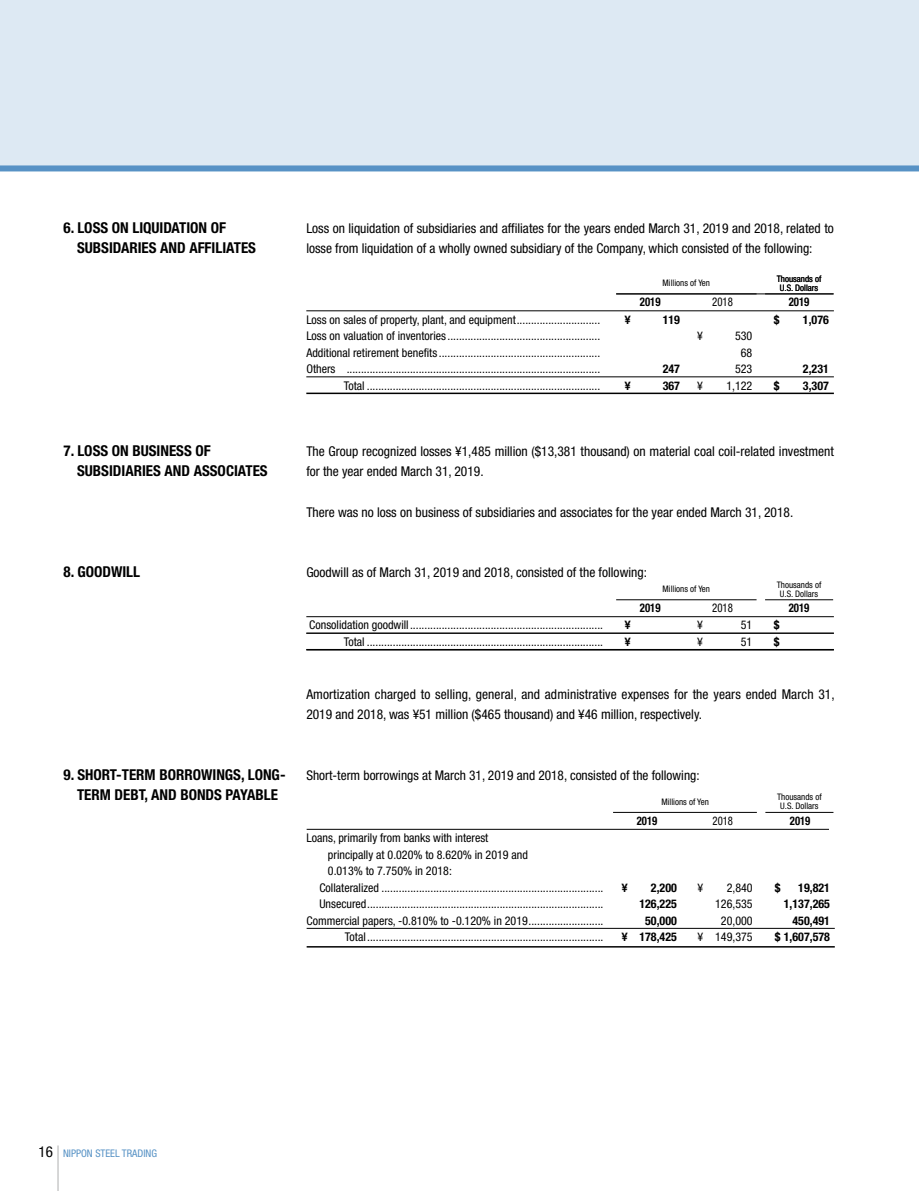
<style>
.page{position:relative;width:919px;height:1191px;background:#fff}
.page>*{position:absolute;margin:0;border:0;box-sizing:border-box;transform-origin:0 0}
.本文見出し{font:700 condensed 15px/20.2px "Helvetica Neue";color:#000}
.本文{font:condensed 13.5px/20.2px "Helvetica Neue";color:#000}
.本文-2{font:condensed 13.35px "Helvetica Neue";color:#000}
.ノーマル{font:condensed 12px "Helvetica Neue";color:#000}
.表_小数点揃え8_11_幅16mm{font:700 condensed 12px "Helvetica Neue";color:#000}
.表_小数点揃え8_11_幅16mm-2{font:condensed 12px/16.5px "Helvetica Neue";color:#000;text-align:right}
.ノーマル-2{font:700 condensed 12px "Helvetica Neue";color:#000;scale:.9 1}
.ノーマル-3{font:condensed 12px "Helvetica Neue";color:#000;scale:.9 1}
.ノーマル-4{font:700 condensed 11.85px "Helvetica Neue";color:#000;scale:.9 1}
.ノーマル-5{font:condensed 11.85px "Helvetica Neue";color:#000;scale:.9 1}
.t1{font:condensed 10.5px "Helvetica Neue";color:#5792c5}
.ノーマル-6{font:condensed 9px "Helvetica Neue";color:#000}
.s1{font-size:15px;color:#000}
</style>
<div class="page">
<hr style="left:57px;top:1145px;width:2px;height:46px;background:#c9caca">
<div style="left:0;top:0;width:918px;height:168px;background:#dde9f3"></div>
<div style="left:0;top:165px;width:918px;height:6px;background:#5792c5"></div>
<hr style="left:616px;top:599px;width:140px;height:1px;background:#000">
<hr style="left:765px;top:599px;width:68px;height:1px;background:#000">
<hr style="left:306px;top:616px;width:527px;height:1px;background:#000">
<hr style="left:306px;top:633px;width:527px;height:1px;background:#000">
<hr style="left:306px;top:649px;width:527px;height:1px;background:#000">
<hr style="left:613px;top:812px;width:143px;height:1px;background:#000">
<hr style="left:765px;top:812px;width:68px;height:1px;background:#000">
<hr style="left:306px;top:829px;width:522px;height:1px;background:#000">
<hr style="left:306px;top:946px;width:528px;height:1px;background:#000">
<hr style="left:306px;top:928px;width:528px;height:1px;background:#000">
<hr style="left:306px;top:310px;width:527px;height:1px;background:#000">
<hr style="left:306px;top:376px;width:527px;height:1px;background:#000">
<hr style="left:616px;top:294px;width:217px;height:1px;background:#000">
<hr style="left:306px;top:392px;width:527px;height:2px;background:#000">
<p class="本文見出し" style="left:77px;top:217px;width:180px;text-indent:-14px">6. LOSS ON LIQUIDATION OF<br>SUBSIDARIES AND AFFILIATES</p>
<p class="本文" style="left:306px;top:218px;width:529px">Loss on liquidation of subsidiaries and affiliates for the years ended March 31, 2019 and 2018, related to losse from liquidation of a wholly owned subsidiary of the Company, which consisted of the following:</p>
<p class="ノーマル-6" style="left:662px;top:278px;width:49px">Millions of Yen</p>
<p class="ノーマル-6" style="left:776px;top:273px;width:46px">Thousands of</p>
<p class="ノーマル-6" style="left:779px;top:282px;width:40px">U.S. Dollars</p>
<p class="ノーマル-2" style="left:639px;top:295px;width:25px">2019</p>
<p class="ノーマル-3" style="left:712px;top:295px;width:25px">2018</p>
<p class="ノーマル-2" style="left:788px;top:295px;width:25px">2019</p>
<p class="ノーマル" style="left:306px;top:312px;width:295px">Loss on sales of property, plant, and equipment.............................</p>
<p class="ノーマル" style="left:306px;top:329px;width:295px">Loss on valuation of inventories .....................................................</p>
<p class="ノーマル" style="left:306px;top:345px;width:295px">Additional retirement benefits ........................................................</p>
<p class="ノーマル" style="left:306px;top:362px;width:295px">Others ........................................................................................</p>
<p class="ノーマル" style="left:344px;top:378px;width:258px">Total .................................................................................</p>
<p class="表_小数点揃え8_11_幅16mm" style="left:624px;top:312px;width:7px">¥</p>
<p class="表_小数点揃え8_11_幅16mm" style="left:662px;top:312px;width:19px">119</p>
<p class="表_小数点揃え8_11_幅16mm" style="left:662px;top:361px;width:19px">247</p>
<p class="表_小数点揃え8_11_幅16mm" style="left:624px;top:378px;width:7px">¥</p>
<p class="表_小数点揃え8_11_幅16mm" style="left:662px;top:378px;width:19px">367</p>
<p class="表_小数点揃え8_11_幅16mm-2" style="left:697px;top:327px;width:7px">¥</p>
<p class="表_小数点揃え8_11_幅16mm-2" style="left:735px;top:327px;width:19px">530</p>
<p class="表_小数点揃え8_11_幅16mm-2" style="left:740px;top:344px;width:13px">68</p>
<p class="表_小数点揃え8_11_幅16mm-2" style="left:735px;top:360px;width:19px">523</p>
<p class="表_小数点揃え8_11_幅16mm-2" style="left:697px;top:377px;width:7px">¥</p>
<p class="表_小数点揃え8_11_幅16mm-2" style="left:726px;top:377px;width:27px">1,122</p>
<p class="表_小数点揃え8_11_幅16mm" style="left:773px;top:312px;width:7px">$</p>
<p class="表_小数点揃え8_11_幅16mm" style="left:802px;top:312px;width:27px">1,076</p>
<p class="表_小数点揃え8_11_幅16mm" style="left:802px;top:361px;width:27px">2,231</p>
<p class="表_小数点揃え8_11_幅16mm" style="left:773px;top:378px;width:7px">$</p>
<p class="表_小数点揃え8_11_幅16mm" style="left:802px;top:378px;width:27px">3,307</p>
<p class="本文見出し" style="left:77px;top:440px;width:192px;text-indent:-14px">7. LOSS ON BUSINESS OF<br>SUBSIDIARIES AND ASSOCIATES</p>
<p class="本文" style="left:306px;top:441px;width:529px">The Group recognized losses ¥1,485 million ($13,381 thousand) on material coal coil-related investment for the year ended March 31, 2019.</p>
<p class="本文" style="left:306px;top:501px;width:488px">There was no loss on business of subsidiaries and associates for the year ended March 31, 2018.</p>
<p class="本文見出し" style="left:63px;top:561px;width:78px">8. GOODWILL</p>
<p class="本文" style="left:306px;top:562px;width:342px">Goodwill as of March 31, 2019 and 2018, consisted of the following:</p>
<p class="ノーマル-6" style="left:662px;top:584px;width:49px">Millions of Yen</p>
<p class="ノーマル-6" style="left:776px;top:579px;width:46px">Thousands of</p>
<p class="ノーマル-6" style="left:779px;top:588px;width:40px">U.S. Dollars</p>
<p class="ノーマル-2" style="left:639px;top:600px;width:25px">2019</p>
<p class="ノーマル-3" style="left:712px;top:601px;width:25px">2018</p>
<p class="ノーマル-2" style="left:788px;top:600px;width:25px">2019</p>
<p class="ノーマル" style="left:309px;top:618px;width:295px">Consolidation goodwill...................................................................</p>
<p class="ノーマル" style="left:344px;top:635px;width:261px">Total ..................................................................................</p>
<p class="表_小数点揃え8_11_幅16mm" style="left:624px;top:618px;width:7px">¥</p>
<p class="表_小数点揃え8_11_幅16mm" style="left:624px;top:634px;width:7px">¥</p>
<p class="表_小数点揃え8_11_幅16mm-2" style="left:697px;top:617px;width:7px">¥</p>
<p class="表_小数点揃え8_11_幅16mm-2" style="left:740px;top:617px;width:13px">51</p>
<p class="表_小数点揃え8_11_幅16mm-2" style="left:697px;top:633px;width:7px">¥</p>
<p class="表_小数点揃え8_11_幅16mm-2" style="left:740px;top:633px;width:13px">51</p>
<p class="表_小数点揃え8_11_幅16mm" style="left:773px;top:618px;width:7px">$</p>
<p class="表_小数点揃え8_11_幅16mm" style="left:773px;top:634px;width:7px">$</p>
<p class="本文" style="left:306px;top:684px;width:530px">Amortization charged to selling, general, and administrative expenses for the years ended March 31,<br>2019 and 2018, was ¥51 million ($465 thousand) and ¥46 million, respectively.</p>
<p class="本文見出し" style="left:63px;top:764px;width:223px;text-align:center">9. SHORT-TERM BORROWINGS, LONG-<br>TERM DEBT, AND BONDS PAYABLE</p>
<p class="本文-2" style="left:306px;top:767px;width:395px">Short-term borrowings at March 31, 2019 and 2018, consisted of the following:</p>
<p class="ノーマル-6" style="left:661px;top:796px;width:49px">Millions of Yen</p>
<p class="ノーマル-6" style="left:777px;top:792px;width:46px">Thousands of</p>
<p class="ノーマル-6" style="left:780px;top:801px;width:40px">U.S. Dollars</p>
<p class="ノーマル-4" style="left:636px;top:813px;width:24px">2019</p>
<p class="ノーマル-5" style="left:712px;top:813px;width:24px">2018</p>
<p class="ノーマル-4" style="left:789px;top:813px;width:24px">2019</p>
<p class="ノーマル" style="left:306px;top:831px;width:183px">Loans, primarily from banks with interest</p>
<p class="ノーマル" style="left:328px;top:847px;width:202px">principally at 0.020% to 8.620% in 2019 and</p>
<p class="ノーマル" style="left:328px;top:864px;width:125px">0.013% to 7.750% in 2018:</p>
<p class="ノーマル" style="left:319px;top:880px;width:285px">Collateralized .............................................................................</p>
<p class="ノーマル" style="left:319px;top:897px;width:285px">Unsecured..................................................................................</p>
<p class="ノーマル" style="left:306px;top:913px;width:298px">Commercial papers, -0.810% to -0.120% in 2019..........................</p>
<p class="ノーマル" style="left:345px;top:930px;width:260px">Total..................................................................................</p>
<p class="表_小数点揃え8_11_幅16mm" style="left:621px;top:880px;width:7px">¥</p>
<p class="表_小数点揃え8_11_幅16mm" style="left:651px;top:880px;width:27px">2,200</p>
<p class="表_小数点揃え8_11_幅16mm" style="left:639px;top:896px;width:39px">126,225</p>
<p class="表_小数点揃え8_11_幅16mm" style="left:645px;top:913px;width:33px">50,000</p>
<p class="表_小数点揃え8_11_幅16mm" style="left:621px;top:929px;width:57px">¥ 178,425</p>
<p class="表_小数点揃え8_11_幅16mm-2" style="left:697px;top:879px;width:7px">¥</p>
<p class="表_小数点揃え8_11_幅16mm-2" style="left:715px;top:879px;width:39px">2,840<br>126,535</p>
<p class="表_小数点揃え8_11_幅16mm-2" style="left:720px;top:912px;width:33px">20,000</p>
<p class="表_小数点揃え8_11_幅16mm-2" style="left:697px;top:928px;width:57px">¥ 149,375</p>
<p class="表_小数点揃え8_11_幅16mm" style="left:774px;top:880px;width:7px">$</p>
<p class="表_小数点揃え8_11_幅16mm" style="left:798px;top:880px;width:33px">19,821</p>
<p class="表_小数点揃え8_11_幅16mm" style="left:783px;top:896px;width:48px">1,137,265</p>
<p class="表_小数点揃え8_11_幅16mm" style="left:792px;top:913px;width:39px">450,491</p>
<p class="表_小数点揃え8_11_幅16mm" style="left:774px;top:929px;width:57px">$ 1,607,578</p>
<p class="t1" style="left:39px;top:1146px;width:120px"><span class="s1">16</span> NIPPON STEEL TRADING</p>
</div>
